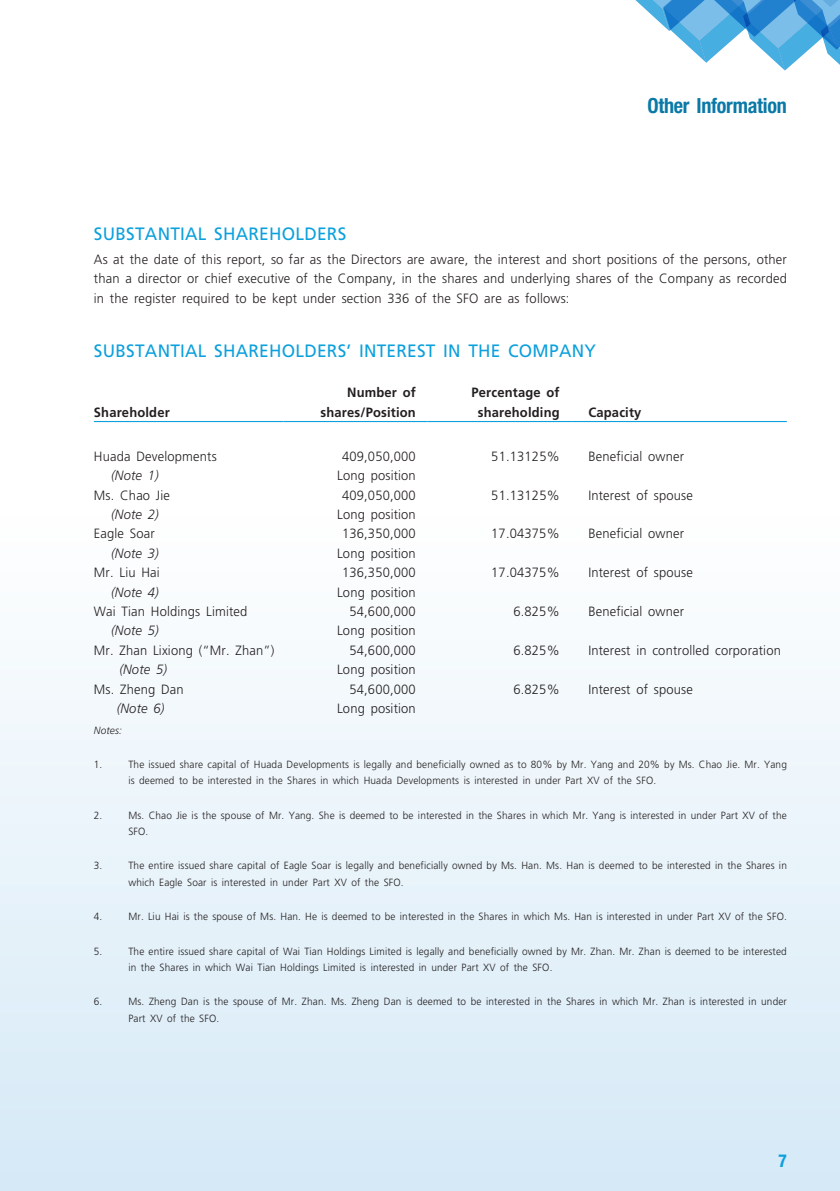
<style>
.page{position:relative;width:840px;height:1191px;background:#fff}
.page>*{position:absolute;margin:0;border:0;box-sizing:border-box;transform-origin:0 0}
.t1{font:700 condensed 20.8px "Helvetica Neue LT Std";letter-spacing:-.015em;color:#0a79a7;scale:.96 1}
.t2{font:17.8px "Frutiger LT Std";letter-spacing:.015em;color:#0ca0dc;scale:.96 1}
.t3{font:700 condensed 17.8px "Helvetica Neue LT Std";color:#0ca0dc;scale:.96 1}
.t4{font:300 13.4px/19.4px "Frutiger LT Std";letter-spacing:.015em;color:#231f20;text-align:center;scale:.96 1}
.t5{font:700 13.4px/19.4px "Frutiger LT Std";letter-spacing:.015em;color:#231f20;text-align:right;scale:.96 1}
.t6{font:300 10.4px/16.4px "Frutiger LT Std";letter-spacing:.015em;color:#231f20;scale:.96 1}
.t7{font:italic 300 10.4px "Frutiger LT Std";letter-spacing:.015em;color:#231f20;scale:.96 1}
.s1{font-style:italic}
</style>
<div class="page">
<div style="left:0;top:441px;width:839px;height:750px;background:linear-gradient(to bottom,#fff,#d5e9f6)"></div>
<svg style="left:635px;top:0;width:204px;height:71px"></svg>
<hr style="left:94px;top:421px;width:189px;height:1px;background:#0ca0dc">
<hr style="left:283px;top:421px;width:144px;height:1px;background:#0ca0dc">
<hr style="left:427px;top:421px;width:144px;height:1px;background:#0ca0dc">
<hr style="left:571px;top:421px;width:215px;height:1px;background:#0ca0dc">
<p class="t1" style="left:647px;top:93px;width:146px">Other Information</p>
<p class="t2" style="left:94px;top:224px;width:264px">SUBSTANTIAL SHAREHOLDERS</p>
<p class="t4" style="left:94px;top:250px;width:723px;text-align:justify">As at the date of this report, so far as the Directors are aware, the interest and short positions of the persons, other than a director or chief executive of the Company, in the shares and underlying shares of the Company as recorded in the register required to be kept under section 336 of the SFO are as follows:</p>
<p class="t2" style="left:94px;top:340px;width:524px">SUBSTANTIAL SHAREHOLDERS’ INTEREST IN THE COMPANY</p>
<p class="t5" style="left:94px;top:402px;width:80px">Shareholder</p>
<p class="t5" style="left:320px;top:383px;width:101px">Number of shares/Position</p>
<p class="t5" style="left:471px;top:383px;width:93px;text-align:center">Percentage of shareholding</p>
<p class="t5" style="left:588px;top:402px;width:57px">Capacity</p>
<p class="t4" style="left:111px;top:447px;width:111px;text-align:left;text-indent:-17px">Huada Developments <span class="s1">(Note 1)</span></p>
<p class="t4" style="left:337px;top:447px;width:83px">409,050,000<br>Long position</p>
<p class="t4" style="left:491px;top:447px;width:73px">51.13125%</p>
<p class="t4" style="left:588px;top:447px;width:101px">Beneficial owner</p>
<p class="t4" style="left:94px;top:485px;width:81px">Ms. Chao Jie <span class="s1">(Note 2)</span></p>
<p class="t4" style="left:337px;top:485px;width:83px">409,050,000<br>Long position</p>
<p class="t4" style="left:491px;top:485px;width:73px">51.13125%</p>
<p class="t4" style="left:588px;top:485px;width:110px">Interest of spouse</p>
<p class="t4" style="left:94px;top:524px;width:69px;text-align:right">Eagle Soar <span class="s1">(Note 3)</span></p>
<p class="t4" style="left:337px;top:524px;width:83px">136,350,000<br>Long position</p>
<p class="t4" style="left:491px;top:524px;width:73px">17.04375%</p>
<p class="t4" style="left:588px;top:524px;width:101px">Beneficial owner</p>
<p class="t4" style="left:94px;top:563px;width:70px;text-align:right">Mr. Liu Hai <span class="s1">(Note 4)</span></p>
<p class="t4" style="left:337px;top:563px;width:83px">136,350,000<br>Long position</p>
<p class="t4" style="left:491px;top:563px;width:73px">17.04375%</p>
<p class="t4" style="left:588px;top:563px;width:110px">Interest of spouse</p>
<p class="t4" style="left:111px;top:602px;width:143px;text-align:left;text-indent:-17px">Wai Tian Holdings Limited <span class="s1">(Note 5)</span></p>
<p class="t4" style="left:337px;top:602px;width:83px;text-align:right">54,600,000<br>Long position</p>
<p class="t4" style="left:513px;top:602px;width:50px">6.825%</p>
<p class="t4" style="left:588px;top:602px;width:101px">Beneficial owner</p>
<p class="t4" style="left:119px;top:640px;width:163px;text-align:left;text-indent:-26px">Mr. Zhan Lixiong (“Mr. Zhan”) <span class="s1">(Note 5)</span></p>
<p class="t4" style="left:337px;top:640px;width:83px;text-align:right">54,600,000<br>Long position</p>
<p class="t4" style="left:513px;top:640px;width:50px">6.825%</p>
<p class="t4" style="left:588px;top:640px;width:202px">Interest in controlled corporation</p>
<p class="t4" style="left:94px;top:679px;width:95px">Ms. Zheng Dan <span class="s1">(Note 6)</span></p>
<p class="t4" style="left:337px;top:679px;width:83px;text-align:right">54,600,000<br>Long position</p>
<p class="t4" style="left:513px;top:679px;width:50px">6.825%</p>
<p class="t4" style="left:588px;top:679px;width:110px">Interest of spouse</p>
<p class="t7" style="left:94px;top:724px;width:31px">Notes:</p>
<p class="t6" style="left:94px;top:756px;width:10px">1.</p>
<p class="t6" style="left:128px;top:756px;width:687px">The issued share capital of Huada Developments is legally and beneficially owned as to 80% by Mr. Yang and 20% by Ms. Chao Jie. Mr. Yang is deemed to be interested in the Shares in which Huada Developments is interested in under Part XV of the SFO.</p>
<p class="t6" style="left:94px;top:807px;width:10px">2.</p>
<p class="t6" style="left:128px;top:807px;width:687px">Ms. Chao Jie is the spouse of Mr. Yang. She is deemed to be interested in the Shares in which Mr. Yang is interested in under Part XV of the<br>SFO.</p>
<p class="t6" style="left:94px;top:858px;width:10px">3.</p>
<p class="t6" style="left:128px;top:858px;width:687px">The entire issued share capital of Eagle Soar is legally and beneficially owned by Ms. Han. Ms. Han is deemed to be interested in the Shares in which Eagle Soar is interested in under Part XV of the SFO.</p>
<p class="t6" style="left:94px;top:908px;width:10px">4.</p>
<p class="t6" style="left:128px;top:908px;width:687px">Mr. Liu Hai is the spouse of Ms. Han. He is deemed to be interested in the Shares in which Ms. Han is interested in under Part XV of the SFO.</p>
<p class="t6" style="left:94px;top:943px;width:10px">5.</p>
<p class="t6" style="left:128px;top:943px;width:687px">The entire issued share capital of Wai Tian Holdings Limited is legally and beneficially owned by Mr. Zhan. Mr. Zhan is deemed to be interested in the Shares in which Wai Tian Holdings Limited is interested in under Part XV of the SFO.</p>
<p class="t6" style="left:94px;top:993px;width:10px">6.</p>
<p class="t6" style="left:128px;top:993px;width:687px">Ms. Zheng Dan is the spouse of Mr. Zhan. Ms. Zheng Dan is deemed to be interested in the Shares in which Mr. Zhan is interested in under<br>Part XV of the SFO.</p>
<p class="t3" style="left:778px;top:1150px;width:10px">7</p>
</div>
